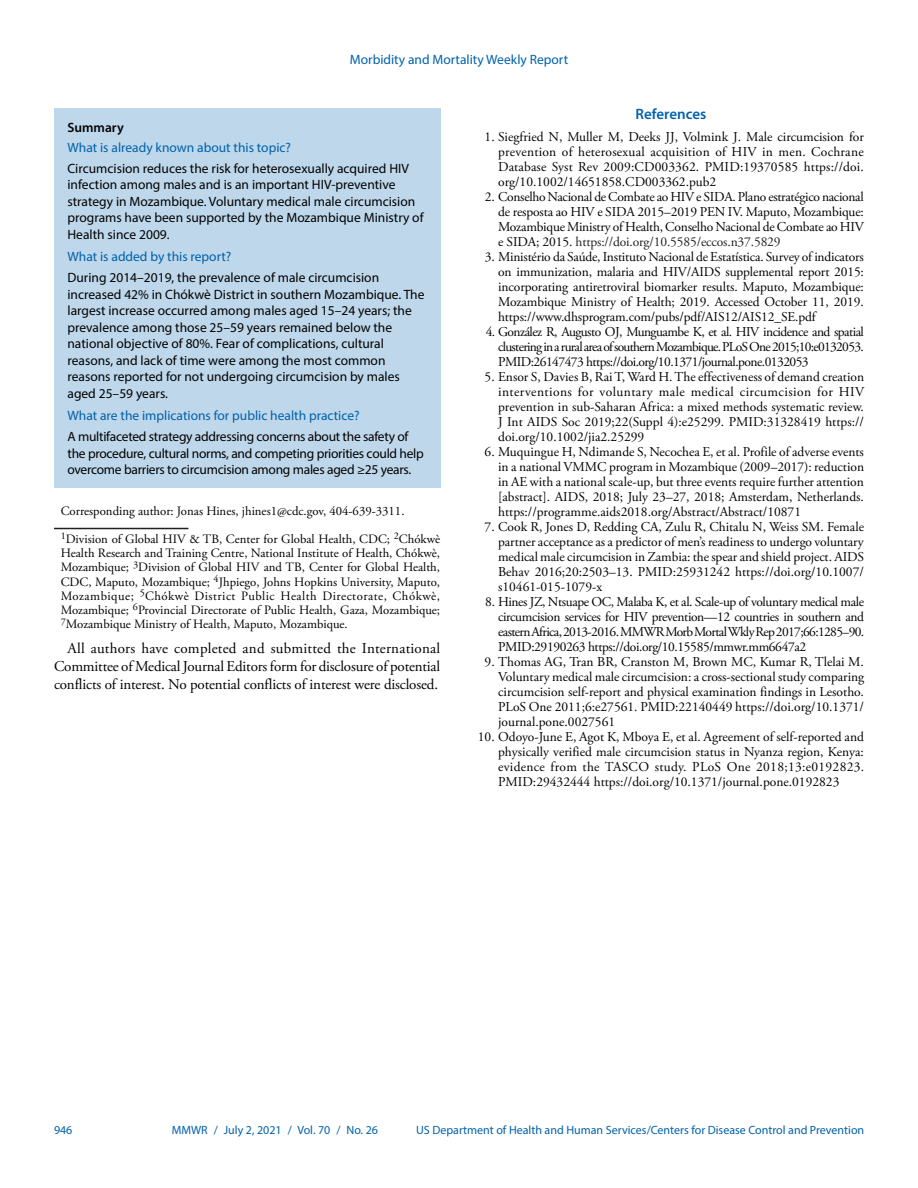
<style>
.page{position:relative;width:918px;height:1188px;background:#fff}
.page>*{position:absolute;margin:0;border:0;box-sizing:border-box;transform-origin:0 0}
.Conflict_of_Interest{font:15px/18px "Adobe Garamond Pro";letter-spacing:-.01em;color:#010203;text-align:justify}
.Ref_Title{font:600 15px "Myriad Pro";color:#0061aa}
.Reference_10{font:13.5px/15px "Adobe Garamond Pro";color:#010203;text-align:justify}
.Summary_Box_Text{font:13.5px/16.5px "Myriad Pro";color:#010203}
.Summary_Box_Text-2{font:13.5px/16.5px "Myriad Pro";letter-spacing:-.02em;color:#010203}
.Summary_Box_Heading{font:13.5px "Myriad Pro";color:#0061aa}
.Summary_Box_Ttile{font:600 13.5px "Myriad Pro";color:#010203}
.Author_Affiliations{font:12.75px/14.2px "Adobe Garamond Pro";color:#010203;text-align:justify}
.Corresponding_Author{font:12.75px "Adobe Garamond Pro";color:#010203}
.t1{font:12px "Myriad Pro";color:#0061aa}
.s1{color:#231f20}
</style>
<div class="page">
<div style="left:54px;top:108px;width:386px;height:380px;background:#bfd7ea"></div>
<hr style="left:54px;top:528px;width:134px;height:1px;background:#231f20">
<p class="Summary_Box_Heading" style="left:350px;top:51px;width:220px">Morbidity and Mortality Weekly Report</p>
<h1 class="Summary_Box_Ttile" style="left:68px;top:119px;width:58px">Summary</h1>
<h1 class="Summary_Box_Heading" style="left:68px;top:139px;width:225px">What is already known about this topic?</h1>
<p class="Summary_Box_Text" style="left:68px;top:160px;width:358px">Circumcision reduces the risk for heterosexually acquired HIV infection among males and is an important HIV-preventive strategy in Mozambique. Voluntary medical male circumcision programs have been supported by the Mozambique Ministry of Health since 2009.</p>
<h1 class="Summary_Box_Heading" style="left:68px;top:249px;width:165px">What is added by this report?</h1>
<p class="Summary_Box_Text" style="left:68px;top:269px;width:359px">During 2014–2019, the prevalence of male circumcision increased 42% in Chókwè District in southern Mozambique. The largest increase occurred among males aged 15–24 years; the prevalence among those 25–59 years remained below the national objective of 80%. Fear of complications, cultural reasons, and lack of time were among the most common reasons reported for not undergoing circumcision by males aged 25–59 years.</p>
<h1 class="Summary_Box_Heading" style="left:68px;top:408px;width:294px">What are the implications for public health practice?</h1>
<p class="Summary_Box_Text-2" style="left:68px;top:428px;width:358px">A multifaceted strategy addressing concerns about the safety of the procedure, cultural norms, and competing priorities could help overcome barriers to circumcision among males aged ≥25 years.</p>
<p class="Corresponding_Author" style="left:61px;top:503px;width:345px">Corresponding author: Jonas Hines, jhines1@cdc.gov, 404-639-3311.</p>
<p class="Author_Affiliations" style="left:61px;top:532px;width:381px"><sup>1</sup>Division of Global HIV &amp; TB, Center for Global Health, CDC; <sup>2</sup>Chókwè Health Research and Training Centre, National Institute of Health, Chókwè, Mozambique; <sup>3</sup>Division of Global HIV and TB, Center for Global Health, CDC, Maputo, Mozambique; <sup>4</sup>Jhpiego, Johns Hopkins University, Maputo, Mozambique; <sup>5</sup>Chókwè District Public Health Directorate, Chókwè, Mozambique; <sup>6</sup>Provincial Directorate of Public Health, Gaza, Mozambique; <sup>7</sup>Mozambique Ministry of Health, Maputo, Mozambique.</p>
<p class="Conflict_of_Interest" style="left:54px;top:640px;width:388px;text-indent:14px">All authors have completed and submitted the International Committee of Medical Journal Editors form for disclosure of potential conflicts of interest. No potential conflicts of interest were disclosed.</p>
<h1 class="Ref_Title" style="left:636px;top:105px;width:72px">References</h1>
<p class="Reference_10" style="left:498px;top:130px;width:367px;text-indent:-14px">1. Siegfried N, Muller M, Deeks JJ, Volmink J. Male circumcision for prevention of heterosexual acquisition of HIV in men. Cochrane Database Syst Rev 2009:CD003362. PMID:19370585 https://doi. org/10.1002/14651858.CD003362.pub2</p>
<p class="Reference_10" style="left:498px;top:190px;width:367px;text-indent:-13px">2. Conselho Nacional de Combate ao HIV e SIDA. Plano estratégico nacional de resposta ao HIV e SIDA 2015–2019 PEN IV. Maputo, Mozambique:<br>Mozambique Ministry of Health, Conselho Nacional de Combate ao HIV e SIDA; 2015. <span class="s1">https://doi.org/10.5585/eccos.n37.5829</span></p>
<p class="Reference_10" style="left:498px;top:250px;width:367px;text-indent:-13px">3. Ministério da Saúde, Instituto Nacional de Estatística. Survey of indicators on immunization, malaria and HIV/AIDS supplemental report 2015: incorporating antiretroviral biomarker results. Maputo, Mozambique:<br>Mozambique Ministry of Health; 2019. Accessed October 11, 2019. https://www.dhsprogram.com/pubs/pdf/AIS12/AIS12_SE.pdf</p>
<p class="Reference_10" style="left:498px;top:325px;width:367px;text-indent:-12px">4. González R, Augusto OJ, Munguambe K, et al. HIV incidence and spatial clustering in a rural area of southern Mozambique. PLoS One 2015;10:e0132053.<br>PMID:26147473 https://doi.org/10.1371/journal.pone.0132053</p>
<p class="Reference_10" style="left:498px;top:370px;width:368px;text-indent:-14px">5. Ensor S, Davies B, Rai T, Ward H. The effectiveness of demand creation interventions for voluntary male medical circumcision for HIV prevention in sub-Saharan Africa: a mixed methods systematic review.<br>J Int AIDS Soc 2019;22(Suppl 4):e25299. PMID:31328419 https:// doi.org/10.1002/jia2.25299</p>
<p class="Reference_10" style="left:498px;top:445px;width:367px;text-indent:-14px">6. Muquingue H, Ndimande S, Necochea E, et al. Profile of adverse events in a national VMMC program in Mozambique (2009–2017): reduction in AE with a national scale-up, but three events require further attention [abstract]. AIDS, 2018; July 23–27, 2018; Amsterdam, Netherlands. https://programme.aids2018.org/Abstract/Abstract/10871</p>
<p class="Reference_10" style="left:498px;top:520px;width:368px;text-indent:-13px">7. Cook R, Jones D, Redding CA, Zulu R, Chitalu N, Weiss SM. Female partner acceptance as a predictor of men’s readiness to undergo voluntary medical male circumcision in Zambia: the spear and shield project. AIDS Behav 2016;20:2503–13. PMID:25931242 https://doi.org/10.1007/ s10461-015-1079-x</p>
<p class="Reference_10" style="left:498px;top:595px;width:368px;text-indent:-13px">8. Hines JZ, Ntsuape OC, Malaba K, et al. Scale-up of voluntary medical male circumcision services for HIV prevention—12 countries in southern and eastern Africa, 2013-2016. MMWR Morb Mortal Wkly Rep 2017;66:1285–90.<br>PMID:29190263 https://doi.org/10.15585/mmwr.mm6647a2</p>
<p class="Reference_10" style="left:498px;top:655px;width:368px;text-indent:-14px">9. Thomas AG, Tran BR, Cranston M, Brown MC, Kumar R, Tlelai M.<br>Voluntary medical male circumcision: a cross-sectional study comparing circumcision self-report and physical examination findings in Lesotho.<br>PLoS One 2011;6:e27561. PMID:22140449 https://doi.org/10.1371/ journal.pone.0027561</p>
<p class="Reference_10" style="left:498px;top:730px;width:368px;text-indent:-20px">10. Odoyo-June E, Agot K, Mboya E, et al. Agreement of self-reported and physically verified male circumcision status in Nyanza region, Kenya: evidence from the TASCO study. PLoS One 2018;13:e0192823.<br>PMID:29432444 https://doi.org/10.1371/journal.pone.0192823</p>
<p class="t1" style="left:54px;top:1123px;width:20px">946</p>
<p class="t1" style="left:172px;top:1123px;width:208px">MMWR / July 2, 2021 / Vol. 70 / No. 26</p>
<p class="t1" style="left:416px;top:1123px;width:450px">US Department of Health and Human Services/Centers for Disease Control and Prevention</p>
</div>
